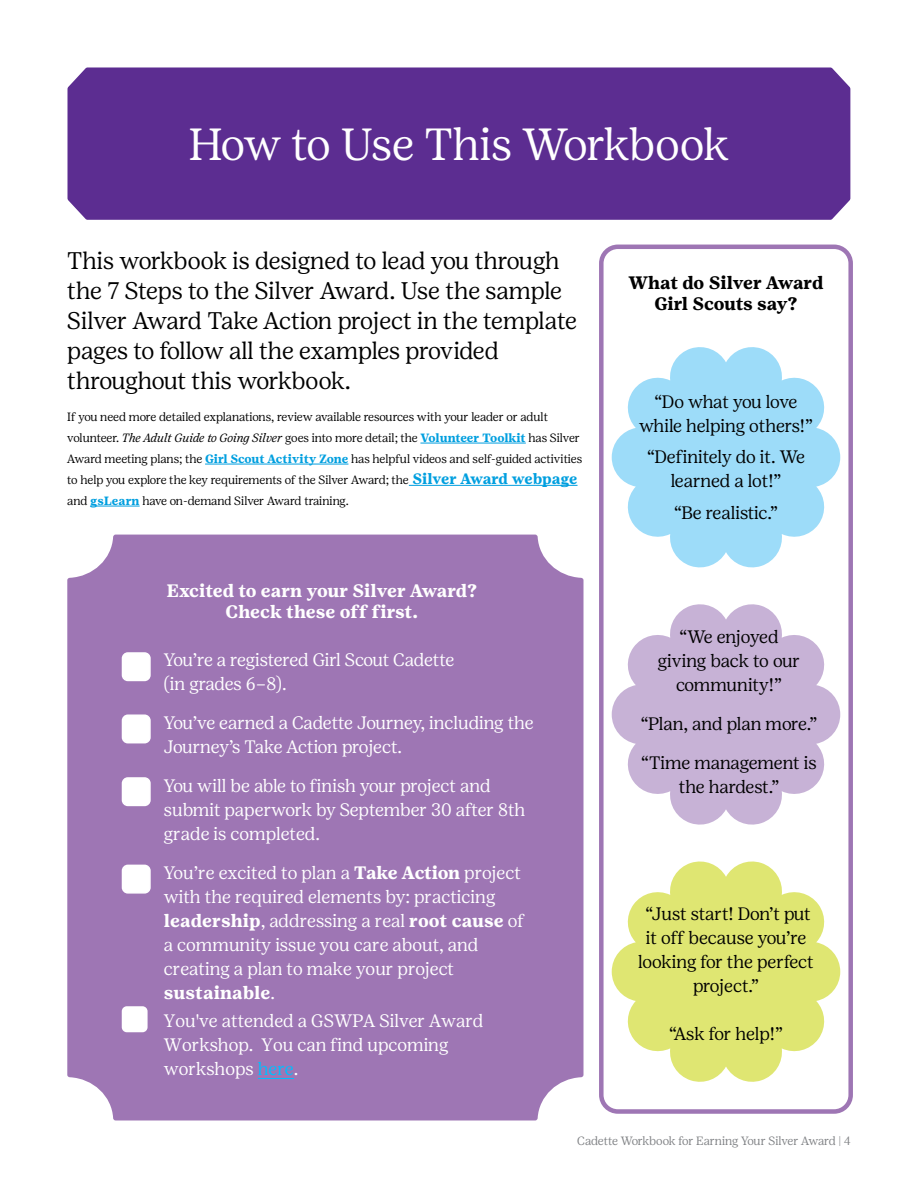
<style>
.page{position:relative;width:918px;height:1188px;background:#fff}
.page>*{position:absolute;margin:0;border:0;box-sizing:border-box;transform-origin:0 0}
.t1{font:300 45px "Girl Scout Display";letter-spacing:-.02em;color:#fff}
.t2{font:300 24px/30px "Girl Scout Display";letter-spacing:-.01em;color:#000}
.t3{font:300 18px/24px "Girl Scout Display";color:#fff}
.t4{font:300 18px/24px "Girl Scout Display";color:#000;text-align:center}
.t5{font:700 18px/21px "Girl Scout Text";color:#fff;text-align:center}
.t6{font:300 18px/24px "Girl Scout Display";letter-spacing:-.02em;color:#fff}
.t7{font:700 18px/21px "Girl Scout Text";letter-spacing:-.02em;color:#000;text-align:center}
.t8{font:300 12px/21px "Girl Scout Display";letter-spacing:-.005em;color:#000}
.t9{font:300 12px "Girl Scout Display";letter-spacing:-.01em;color:#808285}
.s1{font-style:italic}
.s2{font-family:"Girl Scout Text";font-weight:700;color:#009fdf}
.s3{font-family:"Girl Scout Text";font-weight:700;font-size:15px;color:#009fdf}
.s4{font-family:"Girl Scout Text";font-weight:700}
.s5{font-family:"Girl Scout Display";font-weight:300}
.s6{color:#00bfff}
</style>
<div class="page">
<div style="left:599px;top:245px;width:254px;height:869px;border:4px solid #9e76b4;border-radius:17px"></div>
<div style="left:68px;top:67px;width:782px;height:153px;background:#5c2d91"></div>
<hr style="left:420px;top:443px;width:106px;height:1px;background:#009fdf">
<hr style="left:205px;top:464px;width:143px;height:1px;background:#009fdf">
<hr style="left:409px;top:485px;width:169px;height:1px;background:#009fdf">
<hr style="left:90px;top:506px;width:50px;height:1px;background:#009fdf">
<svg style="left:612px;top:347px;width:228px;height:221px;fill:#9ddcf9"></svg>
<svg style="left:612px;top:604px;width:228px;height:221px;fill:#c7b2d6"></svg>
<svg style="left:612px;top:861px;width:228px;height:221px;fill:#dfe672"></svg>
<div style="left:67px;top:535px;width:517px;height:586px;background:#9e76b4"></div>
<hr style="left:258px;top:1078px;width:36px;height:1px;background:#00bfff">
<div style="left:122px;top:865px;width:29px;height:29px;border:2px solid #fff;border-radius:5px"></div>
<div style="left:122px;top:715px;width:28px;height:28px;background:#fff;border-radius:5px"></div>
<div style="left:122px;top:714px;width:29px;height:29px;border:2px solid #fff;border-radius:5px"></div>
<div style="left:122px;top:777px;width:29px;height:29px;border:2px solid #fff;border-radius:5px"></div>
<div style="left:122px;top:653px;width:28px;height:27px;background:#fff;border-radius:5px"></div>
<div style="left:122px;top:652px;width:29px;height:29px;border:2px solid #fff;border-radius:5px"></div>
<div style="left:122px;top:865px;width:28px;height:28px;background:#fff;border-radius:5px"></div>
<div style="left:122px;top:1006px;width:26px;height:26px;background:#fff;border-radius:5px"></div>
<div style="left:122px;top:778px;width:28px;height:27px;background:#fff;border-radius:5px"></div>
<h1 class="t1" style="left:189px;top:119px;width:542px">How to Use This Workbook</h1>
<h2 class="t2" style="left:67px;top:246px;width:511px">This workbook is designed to lead you through the 7 Steps to the Silver Award. Use the sample Silver Award Take Action project in the template pages to follow all the examples provided throughout this workbook.</h2>
<p class="t8" style="left:67px;top:406px;width:516px">If you need more detailed explanations, review available resources with your leader or adult volunteer. <span class="s1">The Adult Guide to Going Silver</span> goes into more detail; the <span class="s2">Volunteer Toolkit</span> has Silver Award meeting plans; the <span class="s2">Girl Scout Activity Zone</span> has helpful videos and self-guided activities to help you explore the key requirements of the Silver Award; the <span class="s3">Silver Award webpage </span>and <span class="s2">gsLearn</span> have on-demand Silver Award training.</p>
<p class="t5" style="left:167px;top:580px;width:312px">Excited to earn your Silver Award?<br>Check these off first.</p>
<p class="t6" style="left:164px;top:647px;width:292px">You’re a registered Girl Scout Cadette (in grades 6–8).</p>
<p class="t3" style="left:164px;top:710px;width:371px">You’ve earned a Cadette Journey, including the<br>Journey’s Take Action project.</p>
<p class="t3" style="left:164px;top:773px;width:363px">You will be able to finish your project and submit paperwork by September 30 after 8th grade is completed.</p>
<p class="t3" style="left:164px;top:860px;width:359px">You’re excited to plan a <span class="s4">Take Action</span> project with the required elements by: practicing</p>
<p class="t5" style="left:164px;top:910px;width:362px">leadership<span class="s5">, addressing a real</span> root cause <span class="s5">of</span></p>
<p class="t3" style="left:164px;top:932px;width:316px">a community issue you care about, and creating a plan to make your project</p>
<p class="t5" style="left:164px;top:982px;width:113px">sustainable<span class="s5">.</span></p>
<p class="t3" style="left:164px;top:1009px;width:321px">You've attended a GSWPA Silver Award<br>Workshop. You can find upcoming workshops <span class="s6">here</span>.</p>
<p class="t7" style="left:628px;top:272px;width:197px">What do Silver Award<br>Girl Scouts say?</p>
<p class="t4" style="left:639px;top:390px;width:176px">“Do what you love while helping others!”</p>
<p class="t4" style="left:647px;top:445px;width:159px">“Definitely do it. We learned a lot!”</p>
<p class="t4" style="left:674px;top:501px;width:105px">“Be realistic.”</p>
<p class="t4" style="left:658px;top:625px;width:144px">“We enjoyed giving back to our community!”</p>
<p class="t4" style="left:641px;top:705px;width:178px;line-height:39px;text-align:left">“Plan, and plan more.” “Time management is</p>
<p class="t4" style="left:679px;top:775px;width:102px">the hardest.”</p>
<p class="t4" style="left:638px;top:902px;width:177px">“Just start! Don’t put it off because you’re looking for the perfect project.”</p>
<p class="t4" style="left:669px;top:1022px;width:115px">“Ask for help!”</p>
<p class="t9" style="left:577px;top:1134px;width:275px">Cadette Workbook for Earning Your Silver Award | 4</p>
</div>
